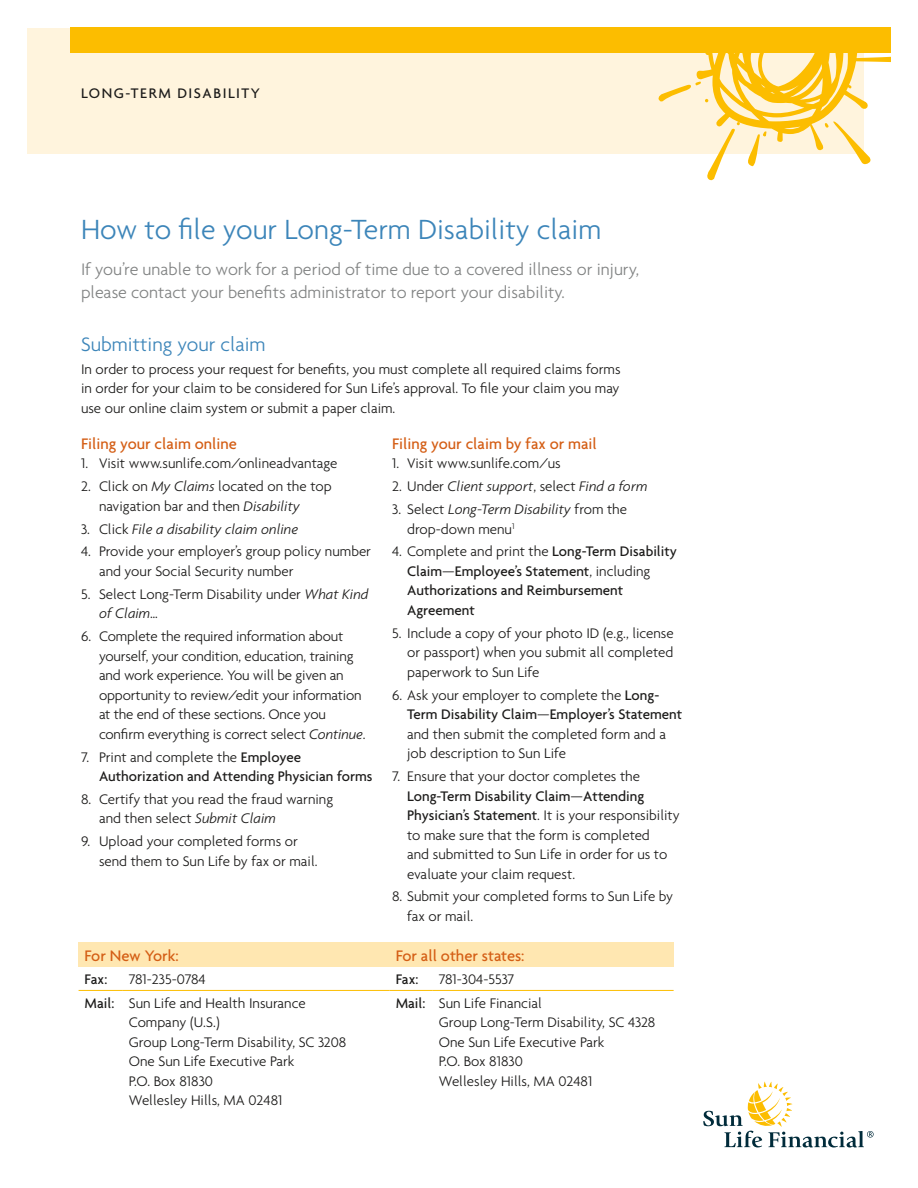
<style>
.page{position:relative;width:918px;height:1188px;background:#fff}
.page>*{position:absolute;margin:0;border:0;box-sizing:border-box;transform-origin:0 0}
.t1{font:300 30px "Agenda";color:#3c85b9}
.t2{font:300 21px "Agenda";color:#3c85b9}
.t3{font:300 18px/22.5px "Agenda";color:#818383}
.t4{font:500 16.5px "Agenda";color:#d45e15}
.t5{font:300 15px/19.5px "Agenda";color:#1c1b1a}
.t6{font:500 15px/19.5px "Agenda";color:#1c1b1a}
.t7{font:italic 300 15px "Agenda";color:#1c1b1a}
.t8{font:500 15px "Agenda";letter-spacing:.1em;color:#1c1b1a}
.s1{font-style:italic}
.s2{font-style:normal}
.s3{font-weight:300}
.s4{font-weight:500}
</style>
<div class="page">
<hr style="left:79px;top:990px;width:44px;height:1px;background:#fcbd00">
<hr style="left:123px;top:990px;width:267px;height:1px;background:#fcbd00">
<hr style="left:390px;top:990px;width:43px;height:1px;background:#fcbd00">
<hr style="left:433px;top:990px;width:241px;height:1px;background:#fcbd00">
<div style="left:79px;top:942px;width:311px;height:25px;background:#ffe7b1"></div>
<div style="left:390px;top:942px;width:284px;height:25px;background:#ffe7b1"></div>
<div style="left:28px;top:28px;width:836px;height:126px;background:#fff4dd"></div>
<div style="left:70px;top:28px;width:820px;height:25px;background:#fcbd00"></div>
<svg style="left:658px;top:53px;width:232px;height:128px"></svg>
<svg style="left:703px;top:1082px;width:171px;height:65px"></svg>
<p class="t8" style="left:81px;top:84px;width:180px">LONG-TERM DISABILITY</p>
<h2 class="t1" style="left:81px;top:212px;width:522px">How to fle your Long-Term Disability claim</h2>
<p class="t3" style="left:81px;top:258px;width:560px">If you’re unable to work for a period of time due to a covered illness or injury, please contact your benefts administrator to report your disability.</p>
<h3 class="t2" style="left:81px;top:332px;width:186px">Submitting your claim</h3>
<p class="t5" style="left:81px;top:359px;width:541px;text-align:justify">In order to process your request for benefts, you must complete all required claims forms in order for your claim to be considered for Sun Life’s approval. To fle your claim you may use our online claim system or submit a paper claim.</p>
<p class="t4" style="left:81px;top:433px;width:157px">Filing your claim online</p>
<p class="t5" style="left:81px;top:453px;width:258px">1. Visit www.sunlife.com/onlineadvantage</p>
<p class="t5" style="left:99px;top:476px;width:234px;text-indent:-18px">2. Click on <span class="s1">My Claims</span> located on the top navigation bar and then <span class="s1">Disability</span></p>
<p class="t7" style="left:81px;top:520px;width:219px"><span class="s2">3. Click</span> File a disability claim online</p>
<p class="t5" style="left:99px;top:542px;width:274px;text-indent:-18px">4. Provide your employer’s group policy number and your Social Security number</p>
<p class="t5" style="left:99px;top:584px;width:271px;text-indent:-18px">5. Select Long-Term Disability under <span class="s1">What Kind of Claim</span>…</p>
<p class="t5" style="left:99px;top:626px;width:268px;text-indent:-18px">6. Complete the required information about yourself, your condition, education, training and work experience. You will be given an opportunity to review/edit your information at the end of these sections. Once you confrm everything is correct select <span class="s1">Continue</span>.</p>
<p class="t6" style="left:99px;top:747px;width:275px;text-indent:-18px"><span class="s3">7. Print and complete the</span> Employee<br>Authorization and Attending Physician forms</p>
<p class="t5" style="left:99px;top:789px;width:236px;text-indent:-18px">8. Certify that you read the fraud warning and then select <span class="s1">Submit Claim</span></p>
<p class="t5" style="left:99px;top:831px;width:220px;text-indent:-18px">9. Upload your completed forms or send them to Sun Life by fax or mail.</p>
<p class="t4" style="left:392px;top:433px;width:206px">Filing your claim by fax or mail</p>
<p class="t5" style="left:392px;top:453px;width:170px">1. Visit www.sunlife.com/us</p>
<p class="t7" style="left:392px;top:478px;width:257px"><span class="s2">2. Under</span> Client support<span class="s2">, select</span> Find a form</p>
<p class="t5" style="left:407px;top:499px;width:222px;text-indent:-15px">3. Select <span class="s1">Long-Term Disability</span> from the drop-down menu<sup>1</sup></p>
<p class="t6" style="left:407px;top:541px;width:272px;text-indent:-15px"><span class="s3">4. Complete and print the</span> Long-Term Disability Claim<span class="s3">—</span>Employee’s Statement<span class="s3">, including </span>Authorizations and Reimbursement Agreement</p>
<p class="t5" style="left:407px;top:623px;width:268px;text-align:justify;text-indent:-15px">5. Include a copy of your photo ID (e.g., license or passport) when you submit all completed paperwork to Sun Life</p>
<p class="t5" style="left:407px;top:685px;width:277px;text-indent:-15px">6. Ask your employer to complete the <span class="s4">Long-Term Disability Claim</span>—<span class="s4">Employer’s Statement </span>and then submit the completed form and a job description to Sun Life</p>
<p class="t5" style="left:407px;top:766px;width:274px;text-indent:-15px">7. Ensure that your doctor completes the <span class="s4">Long-Term Disability Claim</span>—<span class="s4">Attending Physician’s Statement</span>. It is your responsibility to make sure that the form is completed<br>and submitted to Sun Life in order for us to evaluate your claim request.</p>
<p class="t5" style="left:407px;top:887px;width:267px;text-indent:-15px">8. Submit your completed forms to Sun Life by fax or mail.</p>
<p class="t4" style="left:85px;top:946px;width:96px">For New York:</p>
<p class="t4" style="left:396px;top:946px;width:130px">For all other states:</p>
<p class="t6" style="left:85px;top:969px;width:24px">Fax:</p>
<p class="t5" style="left:129px;top:970px;width:78px">781-235-0784</p>
<p class="t6" style="left:396px;top:969px;width:24px">Fax:</p>
<p class="t5" style="left:439px;top:970px;width:77px">781-304-5537</p>
<p class="t5" style="left:85px;top:993px;width:223px"><span class="s4">Mail:</span> Sun Life and Health Insurance</p>
<p class="t5" style="left:396px;top:993px;width:148px"><span class="s4">Mail:</span> Sun Life Financial</p>
<p class="t5" style="left:129px;top:1013px;width:92px">Company (U.S.)</p>
<p class="t5" style="left:439px;top:1013px;width:218px">Group Long-Term Disability, SC 4328</p>
<p class="t5" style="left:129px;top:1032px;width:219px">Group Long-Term Disability, SC 3208</p>
<p class="t5" style="left:439px;top:1032px;width:167px">One Sun Life Executive Park</p>
<p class="t5" style="left:129px;top:1052px;width:167px">One Sun Life Executive Park</p>
<p class="t5" style="left:439px;top:1052px;width:86px">P.O. Box 81830</p>
<p class="t5" style="left:129px;top:1071px;width:86px">P.O. Box 81830</p>
<p class="t5" style="left:439px;top:1071px;width:155px">Wellesley Hills, MA 02481</p>
<p class="t5" style="left:129px;top:1091px;width:155px">Wellesley Hills, MA 02481</p>
</div>
